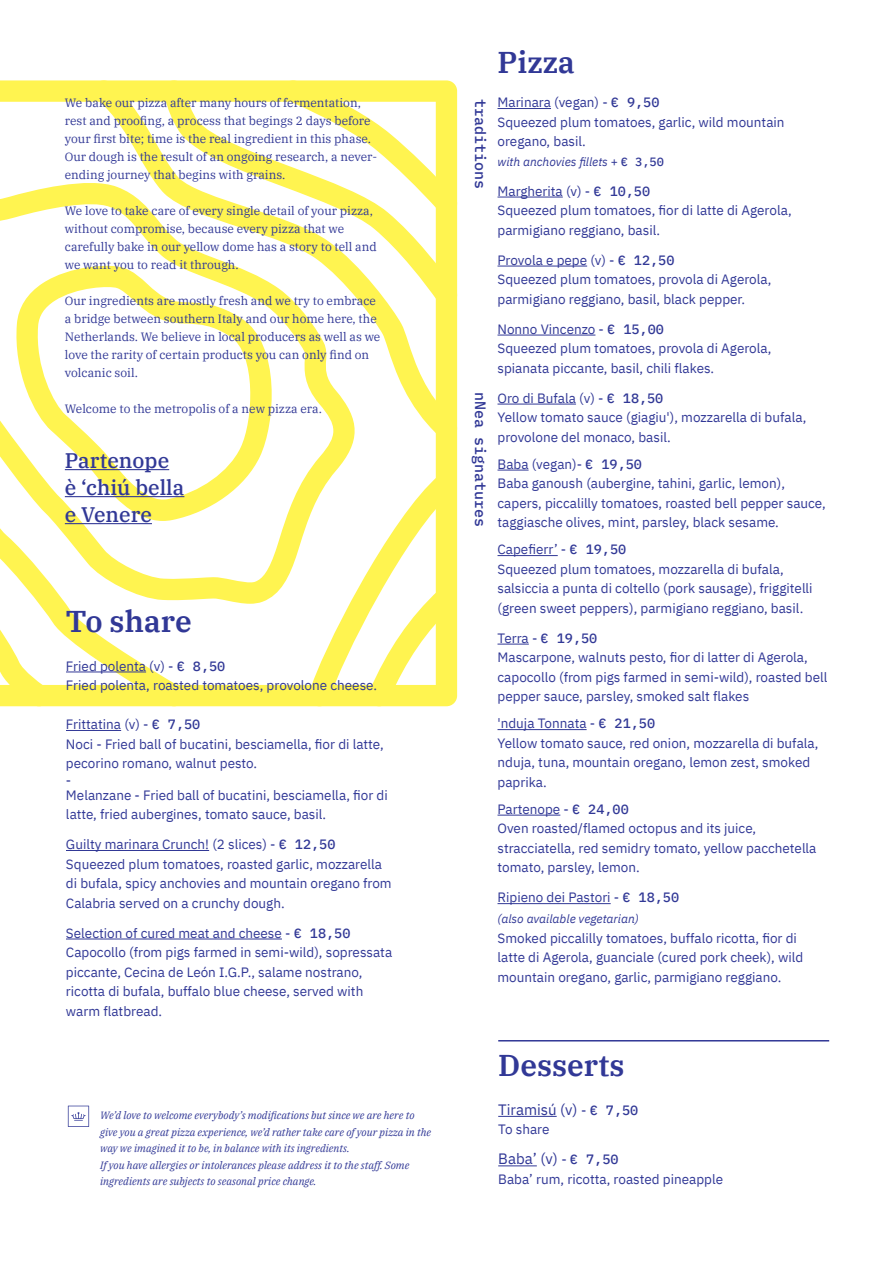
<style>
.page{position:relative;width:893px;height:1263px;background:#fff}
.page>*{position:absolute;margin:0;border:0;box-sizing:border-box;transform-origin:0 0}
.t1{font:600 30px "IBM Plex Serif";color:#313896}
.t2{font:500 21px/27px "IBM Plex Serif";color:#313896}
.t3{font:15px "IBM Plex Sans";color:#313896}
.t4{font:500 15px "IBM Plex Mono";color:#313896}
.t5{font:13.5px/19.5px "IBM Plex Sans";color:#313896}
.t6{font:12px/18px "IBM Plex Serif";color:#313896}
.t7{font:italic 12px "IBM Plex Sans";color:#313896}
.t8{font:italic 10.5px/16.5px "IBM Plex Serif";color:#313896}
.s1{font-family:"IBM Plex Mono";font-weight:500}
.s2{font-style:normal}
.s3{font-family:"IBM Plex Mono";font-weight:500;font-style:normal}
.s4{font-size:13.5px}
.s5{font-family:"IBM Plex Mono";font-weight:500;font-size:13.5px}
</style>
<div class="page">
<svg style="left:0;top:80px;width:457px;height:626px"></svg>
<svg style="left:0;top:176px;width:361px;height:428px"></svg>
<svg style="left:92px;top:80px;width:366px;height:359px"></svg>
<svg style="left:0;top:189px;width:186px;height:517px"></svg>
<svg style="left:162px;top:80px;width:296px;height:226px"></svg>
<svg style="left:281px;top:80px;width:177px;height:134px"></svg>
<svg style="left:308px;top:471px;width:150px;height:235px"></svg>
<svg style="left:0;top:405px;width:51px;height:301px"></svg>
<hr style="left:66px;top:671px;width:80px;height:1px;background:#313896">
<hr style="left:66px;top:730px;width:55px;height:1px;background:#313896">
<hr style="left:66px;top:850px;width:143px;height:1px;background:#313896">
<hr style="left:66px;top:938px;width:216px;height:1px;background:#313896">
<hr style="left:498px;top:1116px;width:59px;height:1px;background:#313896">
<hr style="left:498px;top:1165px;width:39px;height:1px;background:#313896">
<hr style="left:498px;top:1040px;width:331px;height:1px;background:#313896">
<hr style="left:497px;top:108px;width:54px;height:1px;background:#313896">
<hr style="left:497px;top:197px;width:66px;height:1px;background:#313896">
<hr style="left:497px;top:266px;width:90px;height:1px;background:#313896">
<hr style="left:497px;top:335px;width:98px;height:1px;background:#313896">
<hr style="left:497px;top:404px;width:79px;height:1px;background:#313896">
<hr style="left:497px;top:470px;width:32px;height:1px;background:#313896">
<hr style="left:497px;top:555px;width:61px;height:1px;background:#313896">
<hr style="left:497px;top:644px;width:32px;height:1px;background:#313896">
<hr style="left:497px;top:729px;width:90px;height:1px;background:#313896">
<hr style="left:497px;top:815px;width:63px;height:1px;background:#313896">
<hr style="left:497px;top:903px;width:114px;height:1px;background:#313896">
<svg style="left:68px;top:1106px;width:21px;height:21px"></svg>
<hr style="left:65px;top:469px;width:104px;height:1px;background:#313896">
<hr style="left:65px;top:496px;width:119px;height:1px;background:#313896">
<hr style="left:65px;top:523px;width:87px;height:1px;background:#313896">
<p class="t6" style="left:65px;top:92px;width:314px">We bake our pizza after many hours of fermentation, rest and proofing, a process that begings 2 days before your first bite; time is the real ingredient in this phase.<br>Our dough is the result of an ongoing research, a never&shy;ending journey that begins with grains.</p>
<p class="t6" style="left:65px;top:200px;width:313px">We love to take care of every single detail of your pizza, without compromise, because every pizza that we carefully bake in our yellow dome has a story to tell and we want you to read it through.</p>
<p class="t6" style="left:65px;top:290px;width:317px">Our ingredients are mostly fresh and we try to embrace a bridge between southern Italy and our home here, the Netherlands. We believe in local producers as well as we love the rarity of certain products you can only find on volcanic soil.</p>
<p class="t6" style="left:65px;top:398px;width:259px">Welcome to the metropolis of a new pizza era.</p>
<h2 class="t2" style="left:65px;top:446px;width:121px">Partenope è ‘chiú bella e Venere</h2>
<h1 class="t1" style="left:66px;top:597px;width:127px">To share</h1>
<p class="t5" style="left:66px;top:655px;width:313px">Fried polenta (v) - <span class="s1">€ 8,50<br></span>Fried polenta, roasted tomatoes, provolone cheese.</p>
<p class="t5" style="left:66px;top:713px;width:319px">Frittatina (v) - <span class="s1">€ 7,50<br></span>Noci - Fried ball of bucatini, besciamella, fior di latte, pecorino romano, walnut pesto.</p>
<p class="t5" style="left:66px;top:771px;width:323px;line-height:15px">-<br>Melanzane - Fried ball of bucatini, besciamella, fior di</p>
<p class="t5" style="left:66px;top:803px;width:262px">latte, fried aubergines, tomato sauce, basil.</p>
<p class="t5" style="left:66px;top:833px;width:327px">Guilty marinara Crunch! (2 slices) - <span class="s1">€ 12,50<br></span>Squeezed plum tomatoes, roasted garlic, mozzarella di bufala, spicy anchovies and mountain oregano from Calabria served on a crunchy dough.</p>
<p class="t5" style="left:66px;top:922px;width:328px">Selection of cured meat and cheese - <span class="s1">€ 18,50<br></span>Capocollo (from pigs farmed in semi-wild), sopressata piccante, Cecina de León I.G.P., salame nostrano, ricotta di bufala, buffalo blue cheese, served with warm flatbread.</p>
<p class="t8" style="left:100px;top:1106px;width:333px">We’d love to welcome everybody’s modifications but since we are here to give you a great pizza experience, we’d rather take care of your pizza in the way we imagined it to be, in balance with its ingredients.<br>If you have allergies or intolerances please address it to the staff. Some ingredients are subjects to seasonal price change.</p>
<p class="t4" style="left:492px;top:99px;width:91px;rotate:90deg">traditions</p>
<p class="t4" style="left:492px;top:392px;width:137px;rotate:90deg">nNea signatures</p>
<h1 class="t1" style="left:497px;top:39px;width:79px">Pizza</h1>
<p class="t5" style="left:497px;top:92px;width:289px">Marinara (vegan) - <span class="s1">€ 9,50<br></span>Squeezed plum tomatoes, garlic, wild mountain oregano, basil.</p>
<p class="t7" style="left:497px;top:152px;width:168px">with anchovies fillets <span class="s2">+</span> <span class="s3">€ 3,50</span></p>
<p class="t5" style="left:497px;top:180px;width:296px">Margherita (v) - <span class="s1">€ 10,50<br></span>Squeezed plum tomatoes, fior di latte di Agerola, parmigiano reggiano, basil.</p>
<p class="t5" style="left:497px;top:249px;width:276px">Provola e pepe (v) - <span class="s1">€ 12,50<br></span>Squeezed plum tomatoes, provola di Agerola, parmigiano reggiano, basil, black pepper.</p>
<p class="t5" style="left:497px;top:318px;width:276px">Nonno Vincenzo - <span class="s1">€ 15,00<br></span>Squeezed plum tomatoes, provola di Agerola, spianata piccante, basil, chili flakes.</p>
<p class="t5" style="left:497px;top:387px;width:310px">Oro di Bufala (v) - <span class="s1">€ 18,50<br></span>Yellow tomato sauce (giagiu'), mozzarella di bufala, provolone del monaco, basil.</p>
<p class="t5" style="left:497px;top:453px;width:330px">Baba (vegan)- <span class="s1">€ 19,50<br></span>Baba ganoush (aubergine, tahini, garlic, lemon), capers, piccalilly tomatoes, roasted bell pepper sauce, taggiasche olives, mint, parsley, black sesame.</p>
<p class="t5" style="left:497px;top:539px;width:317px">Capefierr’ - <span class="s1">€ 19,50<br></span>Squeezed plum tomatoes, mozzarella di bufala, salsiccia a punta di coltello (pork sausage), friggitelli (green sweet peppers), parmigiano reggiano, basil.</p>
<p class="t5" style="left:497px;top:627px;width:331px">Terra - <span class="s1">€ 19,50<br></span>Mascarpone, walnuts pesto, fior di latter di Agerola, capocollo (from pigs farmed in semi-wild), roasted bell pepper sauce, parsley, smoked salt flakes</p>
<p class="t5" style="left:497px;top:712px;width:323px">'nduja Tonnata - <span class="s1">€ 21,50<br></span>Yellow tomato sauce, red onion, mozzarella di bufala, nduja, tuna, mountain oregano, lemon zest, smoked paprika.</p>
<p class="t5" style="left:497px;top:798px;width:320px">Partenope - <span class="s1">€ 24,00<br></span>Oven roasted/flamed octopus and its juice, stracciatella, red semidry tomato, yellow pacchetella tomato, parsley, lemon.</p>
<p class="t5" style="left:497px;top:886px;width:183px">Ripieno dei Pastori - <span class="s1">€ 18,50</span></p>
<p class="t7" style="left:497px;top:910px;width:143px">(also available vegetarian)</p>
<p class="t5" style="left:497px;top:927px;width:307px">Smoked piccalilly tomatoes, buffalo ricotta, fior di latte di Agerola, guanciale (cured pork cheek), wild mountain oregano, garlic, parmigiano reggiano.</p>
<h1 class="t1" style="left:498px;top:1042px;width:128px">Desserts</h1>
<p class="t3" style="left:498px;top:1098px;width:142px">Tiramisú (v) <span class="s4">-</span> <span class="s5">€ 7,50</span></p>
<p class="t5" style="left:498px;top:1119px;width:53px">To share</p>
<p class="t3" style="left:498px;top:1148px;width:122px">Baba’ (v) <span class="s4">-</span> <span class="s5">€ 7,50</span></p>
<p class="t5" style="left:498px;top:1168px;width:226px">Baba’ rum, ricotta, roasted pineapple</p>
</div>
